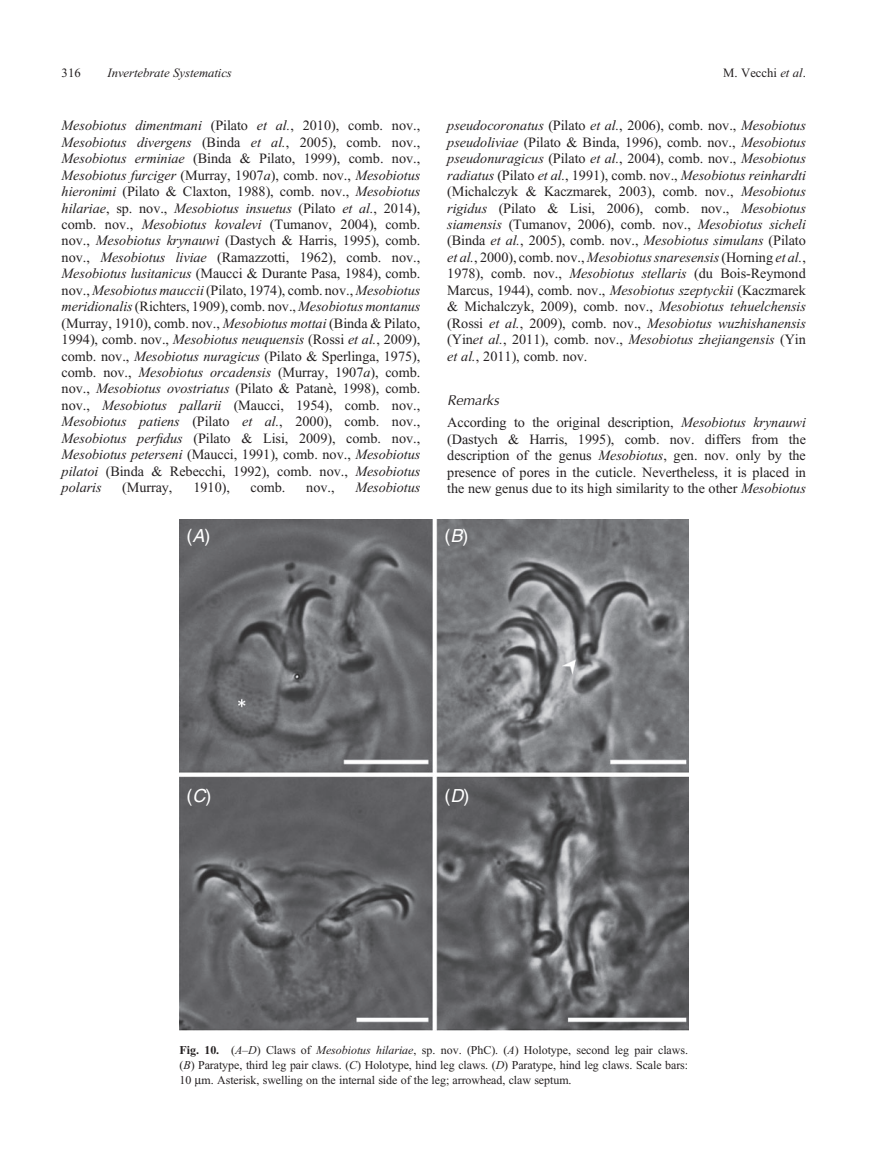
<style>
.page{position:relative;width:893px;height:1170px;background:#fff}
.page>*{position:absolute;margin:0;border:0;box-sizing:border-box;transform-origin:0 0}
.t1{font:18px "Helvetica";color:#fff}
.t2{font:14.25px/16.5px "Times New Roman";color:#231f20;text-align:justify}
.t3{font:italic 14.25px "Times New Roman";color:#231f20}
.t4{font:italic 14.25px "Optima";color:#231f20}
.t5{font:italic 12.75px "Times New Roman";color:#231f20}
.t6{font:12.75px "Times New Roman";color:#231f20}
.t7{font:12px/14.9px "Times New Roman";color:#231f20;text-align:justify}
.s1{font-style:italic}
.s2{font-family:"Times New Roman PS Italic+fb"}
.s3{font-weight:700}
.s4{font-style:inherit}
</style>
<div class="page">
<img style="left:180px;top:520px;width:508px;height:510px">
<p class="t6" style="left:62px;top:68px;width:21px">316</p>
<p class="t5" style="left:108px;top:68px;width:126px">Invertebrate Systematics</p>
<p class="t6" style="left:723px;top:68px;width:84px">M. Vecchi <span class="s1">et al</span>.</p>
<p class="t2" style="left:62px;top:119px;width:360px"><span class="s1">Mesobiotus dimentmani</span> (Pilato <span class="s1">et al.</span>, 2010), comb. nov., <span class="s1">Mesobiotus divergens</span> (Binda <span class="s1">et al.</span>, 2005), comb. nov., <span class="s1">Mesobiotus erminiae</span> (Binda &amp; Pilato, 1999), comb. nov., <span class="s1">Mesobiotus furciger</span> (Murray, 1907<span class="s1">a</span>), comb. nov., <span class="s1">Mesobiotus hieronimi</span> (Pilato &amp; Claxton, 1988), comb. nov., <span class="s1">Mesobiotus hilariae</span>, sp. nov., <span class="s1">Mesobiotus insuetus</span> (Pilato <span class="s1">et al.</span>, 2014), comb. nov., <span class="s1">Mesobiotus kovalevi</span> (Tumanov, 2004), comb. nov., <span class="s1">Mesobiotus krynauwi</span> (Dastych &amp; Harris, 1995), comb. nov., <span class="s1">Mesobiotus liviae</span> (Ramazzotti, 1962), comb. nov., <span class="s1">Mesobiotus lusitanicus</span> (Maucci &amp; Durante Pasa, 1984), comb. nov., <span class="s1">Mesobiotus mauccii</span> (Pilato, 1974), comb. nov., <span class="s1">Mesobiotus meridionalis</span> (Richters, 1909), comb. nov., <span class="s1">Mesobiotus montanus </span>(Murray, 1910), comb. nov., <span class="s1">Mesobiotus mottai</span> (Binda &amp; Pilato, 1994), comb. nov., <span class="s1">Mesobiotus neuquensis</span> (Rossi <span class="s1">et al.</span>, 2009), comb. nov., <span class="s1">Mesobiotus nuragicus</span> (Pilato &amp; Sperlinga, 1975), comb. nov., <span class="s1">Mesobiotus orcadensis</span> (Murray, 1907<span class="s1">a</span>), comb. nov., <span class="s1">Mesobiotus ovostriatus</span> (Pilato &amp; Patanè, 1998), comb. nov., <span class="s1">Mesobiotus pallarii</span> (Maucci, 1954), comb. nov., <span class="s1">Mesobiotus patiens</span> (Pilato <span class="s1">et al.</span>, 2000), comb. nov., <span class="s1">Mesobiotus per</span><span class="s2">fi</span><span class="s1">dus</span> (Pilato &amp; Lisi, 2009), comb. nov., <span class="s1">Mesobiotus peterseni</span> (Maucci, 1991), comb. nov., <span class="s1">Mesobiotus pilatoi</span> (Binda &amp; Rebecchi, 1992), comb. nov., <span class="s1">Mesobiotus polaris</span></p>
<p class="t2" style="left:122px;top:480px;width:52px">(Murray,</p>
<p class="t2" style="left:193px;top:480px;width:38px">1910),</p>
<p class="t2" style="left:251px;top:480px;width:36px">comb.</p>
<p class="t2" style="left:306px;top:480px;width:30px">nov.,</p>
<p class="t3" style="left:355px;top:482px;width:66px">Mesobiotus</p>
<p class="t2" style="left:447px;top:119px;width:360px"><span class="s1">pseudocoronatus</span> (Pilato <span class="s1">et al.</span>, 2006), comb. nov., <span class="s1">Mesobiotus pseudoliviae</span> (Pilato &amp; Binda, 1996), comb. nov., <span class="s1">Mesobiotus pseudonuragicus</span> (Pilato <span class="s1">et al.</span>, 2004), comb. nov., <span class="s1">Mesobiotus radiatus</span> (Pilato <span class="s1">et al.</span>, 1991), comb. nov., <span class="s1">Mesobiotus reinhardti </span>(Michalczyk &amp; Kaczmarek, 2003), comb. nov., <span class="s1">Mesobiotus rigidus</span> (Pilato &amp; Lisi, 2006), comb. nov., <span class="s1">Mesobiotus siamensis</span> (Tumanov, 2006), comb. nov., <span class="s1">Mesobiotus sicheli </span>(Binda <span class="s1">et al.</span>, 2005), comb. nov., <span class="s1">Mesobiotus simulans</span> (Pilato <span class="s1">et al.</span>, 2000), comb. nov., <span class="s1">Mesobiotus snaresensis</span> (Horning <span class="s1">et al.</span>, 1978), comb. nov., <span class="s1">Mesobiotus stellaris</span> (du Bois-Reymond Marcus, 1944), comb. nov., <span class="s1">Mesobiotus szeptyckii</span> (Kaczmarek &amp; Michalczyk, 2009), comb. nov., <span class="s1">Mesobiotus tehuelchensis </span>(Rossi <span class="s1">et al.</span>, 2009), comb. nov., <span class="s1">Mesobiotus wuzhishanensis </span>(Yin<span class="s1">et al.</span>, 2011), comb. nov., <span class="s1">Mesobiotus zhejiangensis</span> (Yin <span class="s1">et al.</span>, 2011), comb. nov.</p>
<p class="t4" style="left:447px;top:394px;width:53px">Remarks</p>
<p class="t2" style="left:447px;top:415px;width:360px">According to the original description, <span class="s1">Mesobiotus krynauwi </span>(Dastych &amp; Harris, 1995), comb. nov. differs from the description of the genus <span class="s1">Mesobiotus</span>, gen. nov. only by the presence of pores in the cuticle. Nevertheless, it is placed in the new genus due to its high similarity to the other <span class="s1">Mesobiotus</span></p>
<p class="t1" style="left:186px;top:528px;width:25px">(<span class="s1">A</span>)</p>
<p class="t1" style="left:444px;top:528px;width:25px">(<span class="s1">B</span>)</p>
<p class="t1" style="left:186px;top:788px;width:26px">(<span class="s1">C</span>)</p>
<p class="t1" style="left:444px;top:788px;width:26px">(<span class="s1">D</span>)</p>
<p class="t7" style="left:180px;top:1043px;width:510px"><span class="s3">Fig. 10.</span> (<span class="s1">A</span><span class="s4">–</span><span class="s1">D</span>) Claws of <span class="s1">Mesobiotus hilariae</span>, sp. nov. (PhC). (<span class="s1">A</span>) Holotype, second leg pair claws. (<span class="s1">B</span>) Paratype, third leg pair claws. (<span class="s1">C</span>) Holotype, hind leg claws. (<span class="s1">D</span>) Paratype, hind leg claws. Scale bars:<br>10 m. Asterisk, swelling on the internal side of the leg; arrowhead, claw septum.</p>
</div>
